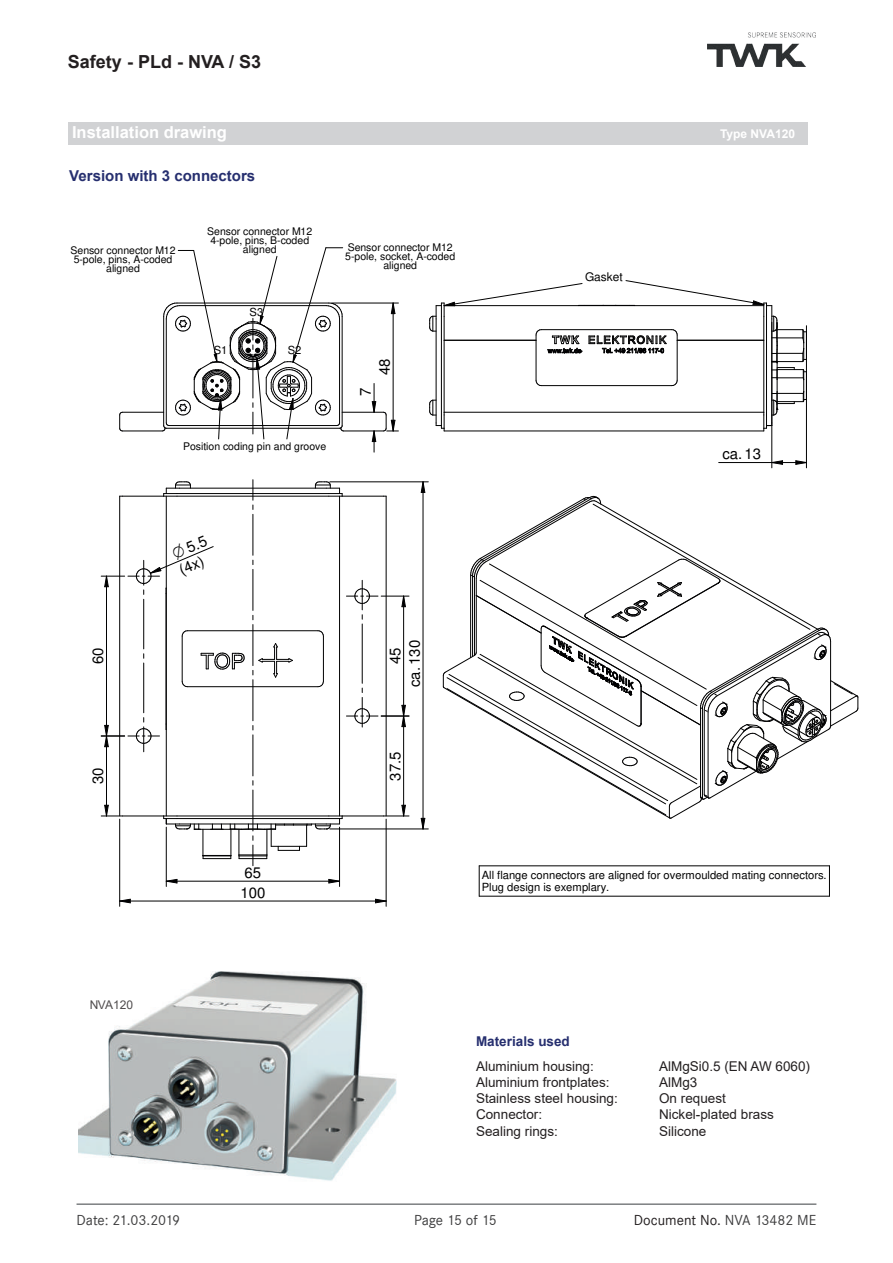
<style>
.page{position:relative;width:893px;height:1263px;background:#fff}
.page>*{position:absolute;margin:0;border:0;box-sizing:border-box;transform-origin:0 0}
.t1{font:700 18px "Arial";color:#231f20}
.t2{font:700 16.5px "Arial";color:#fff}
.t3{font:15px/17px "Helvetica";letter-spacing:.005em;color:#000001}
.t4{font:15px "Corporate S";letter-spacing:-.01em;color:#3e3e3f}
.t5{font:700 15px "Arial";color:#262f6f}
.t6{font:15px "Corporate S";color:#231f20}
.t7{font:13.5px "Arial";color:#231f20}
.t8{font:700 13.5px "Arial";color:#262f6f}
.t9{font:700 12px "Arial";color:#fff}
.t10{font:12px "Arial";color:#231f20}
.t11{font:11.85px "Helvetica";letter-spacing:.005em;color:#000001}
.t12{font:11.25px/12.5px "Helvetica";color:#000001}
.t13{font:10.5px/9px "Helvetica";letter-spacing:.005em;color:#000001;text-align:center}
.s1{color:#3e3e3f}
</style>
<div class="page">
<hr style="left:77px;top:1203px;width:739px;height:2px;background:#7c7f81">
<img style="left:707px;top:33px;width:108px;height:33px">
<div style="left:68px;top:122px;width:740px;height:23px;background:#d1d2d4"></div>
<hr style="left:166px;top:496px;width:1px;height:320px;background:#000001">
<hr style="left:339px;top:496px;width:1px;height:320px;background:#000001">
<hr style="left:119px;top:496px;width:1px;height:320px;background:#000001">
<hr style="left:122px;top:496px;width:42px;height:1px;background:#000001">
<hr style="left:122px;top:816px;width:42px;height:1px;background:#000001">
<hr style="left:386px;top:496px;width:1px;height:320px;background:#000001">
<hr style="left:342px;top:816px;width:42px;height:1px;background:#000001">
<hr style="left:342px;top:496px;width:42px;height:1px;background:#000001">
<hr style="left:323px;top:636px;width:1px;height:45px;background:#000001">
<svg style="left:318px;top:681px;width:6px;height:6px"></svg>
<hr style="left:187px;top:686px;width:131px;height:1px;background:#000001">
<svg style="left:182px;top:681px;width:5px;height:6px"></svg>
<hr style="left:182px;top:636px;width:1px;height:45px;background:#000001">
<svg style="left:182px;top:630px;width:5px;height:6px"></svg>
<hr style="left:187px;top:630px;width:131px;height:1px;background:#000001">
<svg style="left:318px;top:630px;width:6px;height:6px"></svg>
<svg style="left:201px;top:653px;width:44px;height:17px"></svg>
<hr style="left:177px;top:493px;width:152px;height:1px;background:#000001">
<hr style="left:177px;top:496px;width:152px;height:1px;background:#000001">
<hr style="left:180px;top:488px;width:146px;height:1px;background:#000001">
<svg style="left:163px;top:482px;width:28px;height:15px"></svg>
<svg style="left:315px;top:482px;width:28px;height:15px"></svg>
<hr style="left:444px;top:431px;width:320px;height:1px;background:#000001">
<svg style="left:372px;top:430px;width:4px;height:22px"></svg>
<svg style="left:372px;top:383px;width:4px;height:29px"></svg>
<hr style="left:332px;top:303px;width:66px;height:1px;background:#000001">
<svg style="left:391px;top:302px;width:5px;height:12px"></svg>
<hr style="left:393px;top:303px;width:1px;height:128px;background:#000001">
<hr style="left:119px;top:819px;width:1px;height:87px;background:#000001">
<hr style="left:386px;top:819px;width:1px;height:87px;background:#000001">
<svg style="left:119px;top:898px;width:12px;height:5px"></svg>
<svg style="left:375px;top:898px;width:12px;height:5px"></svg>
<hr style="left:120px;top:901px;width:266px;height:1px;background:#000001">
<svg style="left:253px;top:480px;width:1px;height:29px"></svg>
<hr style="left:253px;top:514px;width:1px;height:41px;background:#000001">
<hr style="left:253px;top:569px;width:1px;height:41px;background:#000001">
<hr style="left:253px;top:624px;width:1px;height:42px;background:#000001">
<svg style="left:253px;top:643px;width:40px;height:35px"></svg>
<hr style="left:253px;top:680px;width:1px;height:41px;background:#000001">
<hr style="left:253px;top:735px;width:1px;height:41px;background:#000001">
<hr style="left:253px;top:790px;width:1px;height:41px;background:#000001">
<svg style="left:163px;top:816px;width:180px;height:50px"></svg>
<hr style="left:166px;top:827px;width:1px;height:59px;background:#000001">
<hr style="left:339px;top:827px;width:1px;height:59px;background:#000001">
<svg style="left:166px;top:879px;width:12px;height:5px"></svg>
<svg style="left:328px;top:879px;width:12px;height:5px"></svg>
<hr style="left:166px;top:881px;width:174px;height:1px;background:#000001">
<svg style="left:429px;top:280px;width:378px;height:151px"></svg>
<hr style="left:771px;top:322px;width:1px;height:146px;background:#000001">
<hr style="left:806px;top:326px;width:1px;height:142px;background:#000001">
<svg style="left:771px;top:460px;width:12px;height:5px"></svg>
<svg style="left:795px;top:460px;width:12px;height:5px"></svg>
<hr style="left:719px;top:462px;width:87px;height:1px;background:#000001">
<hr style="left:330px;top:481px;width:98px;height:1px;background:#000001">
<hr style="left:330px;top:829px;width:98px;height:1px;background:#000001">
<svg style="left:421px;top:481px;width:4px;height:12px"></svg>
<svg style="left:421px;top:818px;width:4px;height:11px"></svg>
<hr style="left:423px;top:482px;width:1px;height:347px;background:#000001">
<hr style="left:479px;top:865px;width:350px;height:1px;background:#000001">
<hr style="left:829px;top:866px;width:1px;height:30px;background:#000001">
<hr style="left:479px;top:896px;width:350px;height:1px;background:#000001">
<hr style="left:479px;top:866px;width:1px;height:30px;background:#000001">
<svg style="left:443px;top:496px;width:416px;height:323px"></svg>
<hr style="left:143px;top:599px;width:1px;height:50px;background:#000001">
<hr style="left:143px;top:663px;width:1px;height:50px;background:#000001">
<hr style="left:362px;top:580px;width:1px;height:30px;background:#000001">
<hr style="left:362px;top:624px;width:1px;height:59px;background:#000001">
<hr style="left:362px;top:697px;width:1px;height:30px;background:#000001">
<hr style="left:106px;top:576px;width:1px;height:160px;background:#000001">
<svg style="left:101px;top:805px;width:21px;height:12px"></svg>
<svg style="left:101px;top:718px;width:59px;height:34px"></svg>
<hr style="left:106px;top:736px;width:1px;height:80px;background:#000001">
<hr style="left:343px;top:431px;width:41px;height:1px;background:#000001">
<hr style="left:122px;top:431px;width:40px;height:1px;background:#000001">
<svg style="left:119px;top:412px;width:3px;height:19px"></svg>
<hr style="left:122px;top:412px;width:42px;height:1px;background:#000001">
<hr style="left:342px;top:412px;width:42px;height:1px;background:#000001">
<svg style="left:384px;top:412px;width:14px;height:20px"></svg>
<svg style="left:162px;top:247px;width:181px;height:193px"></svg>
<svg style="left:384px;top:805px;width:25px;height:12px"></svg>
<hr style="left:403px;top:716px;width:1px;height:100px;background:#000001">
<svg style="left:346px;top:705px;width:63px;height:22px"></svg>
<svg style="left:346px;top:588px;width:63px;height:19px"></svg>
<hr style="left:403px;top:596px;width:1px;height:120px;background:#000001">
<img style="left:79px;top:971px;width:318px;height:210px">
<svg style="left:101px;top:543px;width:113px;height:51px"></svg>
<h1 class="t1" style="left:68px;top:49px;width:195px">Safety - PLd - NVA / S3</h1>
<h2 class="t2" style="left:72px;top:121px;width:156px">Installation drawing</h2>
<p class="t9" style="left:720px;top:126px;width:76px">Type NVA120</p>
<h3 class="t5" style="left:69px;top:165px;width:187px">Version with 3 connectors</h3>
<p class="t13" style="left:71px;top:247px;width:107px">Sensor connector M12<br>5-pole, pins, A-coded aligned</p>
<p class="t13" style="left:207px;top:227px;width:107px">Sensor connector M12<br>4-pole, pins, B-coded aligned</p>
<p class="t12" style="left:214px;top:345px;width:15px">S1</p>
<p class="t12" style="left:250px;top:307px;width:15px">S3</p>
<p class="t12" style="left:288px;top:344px;width:15px">S2</p>
<p class="t13" style="left:183px;top:443px;width:145px">Position coding pin and groove</p>
<p class="t13" style="left:345px;top:244px;width:111px">Sensor connector M12<br>5-pole, socket, A-coded aligned</p>
<h3 class="t3" style="left:358px;top:395px;width:10px;rotate:-90deg">7</h3>
<h3 class="t3" style="left:378px;top:375px;width:18px;rotate:-90deg">48</h3>
<h3 class="t3" style="left:91px;top:664px;width:18px;rotate:-90deg">60</h3>
<h3 class="t3" style="left:91px;top:784px;width:18px;rotate:-90deg">30</h3>
<h3 class="t3" style="left:170px;top:548px;width:38px;text-indent:15px;rotate:-23deg">5.5 (4x)</h3>
<h3 class="t3" style="left:388px;top:664px;width:18px;rotate:-90deg">45</h3>
<h3 class="t3" style="left:407px;top:687px;width:49px;rotate:-90deg">ca.130</h3>
<h3 class="t3" style="left:388px;top:780px;width:31px;rotate:-90deg">37.5</h3>
<p class="t11" style="left:585px;top:272px;width:39px">Gasket</p>
<h3 class="t3" style="left:722px;top:447px;width:40px">ca.13</h3>
<h3 class="t3" style="left:245px;top:866px;width:18px">65</h3>
<h3 class="t3" style="left:240px;top:885px;width:27px">100</h3>
<p class="t12" style="left:482px;top:869px;width:346px">All flange connectors are aligned for overmoulded mating connectors.<br>Plug design is exemplary.</p>
<p class="t10" style="left:89px;top:997px;width:45px">NVA120</p>
<p class="t8" style="left:476px;top:1032px;width:95px">Materials used</p>
<p class="t7" style="left:476px;top:1057px;width:119px">Aluminium housing:</p>
<p class="t7" style="left:659px;top:1057px;width:153px">AlMgSi0.5 (EN AW 6060)</p>
<p class="t7" style="left:476px;top:1073px;width:135px">Aluminium frontplates:</p>
<p class="t7" style="left:659px;top:1073px;width:40px">AlMg3</p>
<p class="t7" style="left:476px;top:1089px;width:143px">Stainless steel housing:</p>
<p class="t7" style="left:659px;top:1089px;width:68px">On request</p>
<p class="t7" style="left:476px;top:1105px;width:68px">Connector:</p>
<p class="t7" style="left:659px;top:1105px;width:116px">Nickel-plated brass</p>
<p class="t7" style="left:476px;top:1121px;width:83px">Sealing rings:</p>
<p class="t7" style="left:659px;top:1121px;width:49px">Silicone</p>
<h3 class="t4" style="left:77px;top:1211px;width:105px">Date: 21.03.2019</h3>
<h3 class="t4" style="left:414px;top:1211px;width:84px">Page 15 of 15</h3>
<h3 class="t6" style="left:634px;top:1211px;width:184px">Document No. <span class="s1">NVA 13482 ME</span></h3>
</div>
